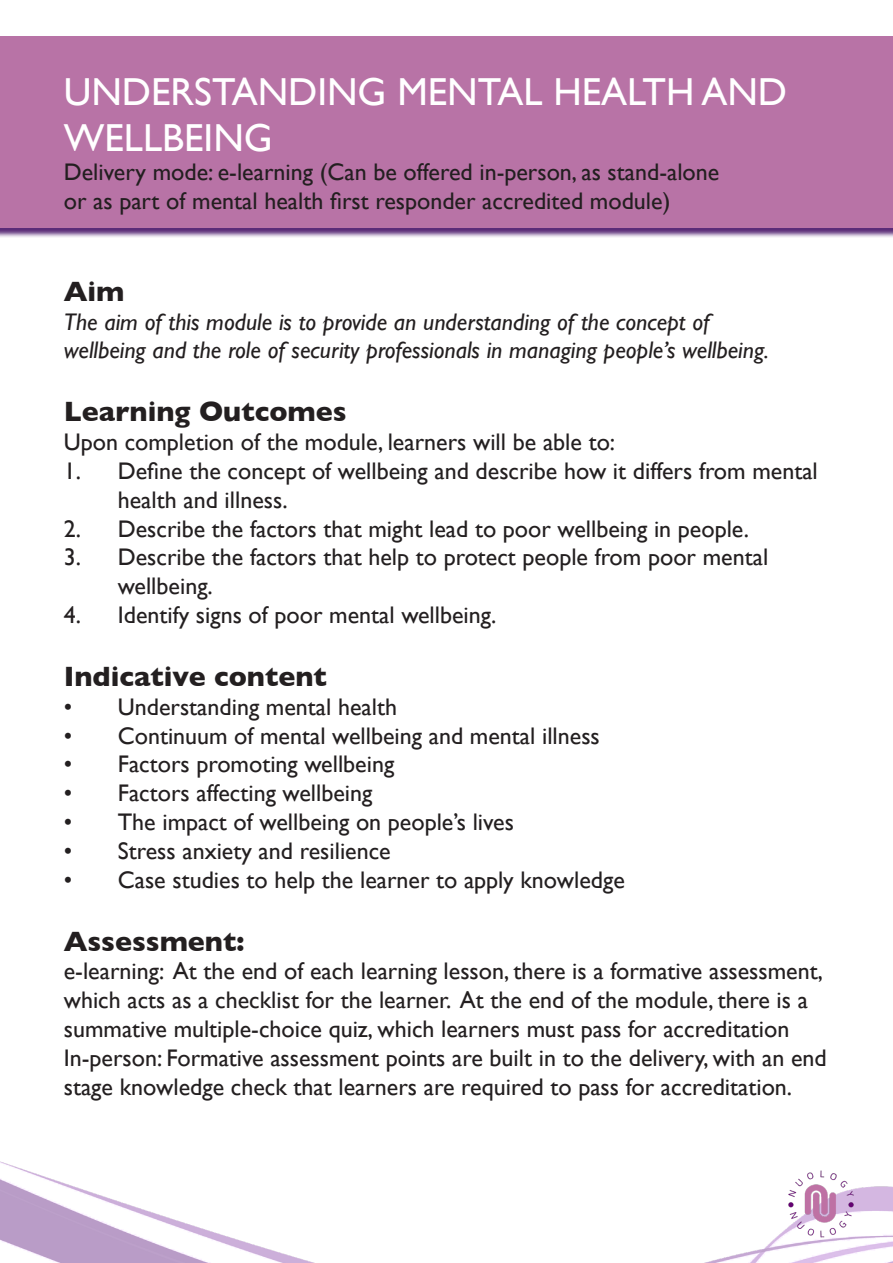
<style>
.page{position:relative;width:893px;height:1263px;background:#fff}
.page>*{position:absolute;margin:0;border:0;box-sizing:border-box;transform-origin:0 0}
.t1{font:39px/46.8px "Gill Sans";color:#fff}
.t2{font:700 28.5px "Gill Sans";color:#231f20}
.t3{font:24px/28.8px "Gill Sans";color:#231f20}
.t4{font:italic 24px/28.8px "Gill Sans";color:#231f20}
</style>
<div class="page">
<svg style="left:0;top:227px;width:893px;height:10px;background:#9673a5"></svg>
<div style="left:0;top:36px;width:893px;height:191px;background:#b873a6"></div>
<img style="left:0;top:1161px;width:893px;height:102px">
<img style="left:755px;top:1161px;width:132px;height:93px">
<p class="t1" style="left:64px;top:68px;width:725px">UNDERSTANDING MENTAL HEALTH AND<br>WELLBEING</p>
<p class="t3" style="left:64px;top:157px;width:657px">Delivery mode: e-learning (Can be offered in-person, as stand-alone or as part of mental health first responder accredited module)</p>
<p class="t2" style="left:64px;top:269px;width:62px">Aim</p>
<p class="t4" style="left:64px;top:307px;width:707px">The aim of this module is to provide an understanding of the concept of wellbeing and the role of security professionals in managing people’s wellbeing.</p>
<p class="t2" style="left:64px;top:389px;width:284px">Learning Outcomes</p>
<p class="t3" style="left:64px;top:427px;width:553px">Upon completion of the module, learners will be able to:</p>
<p class="t3" style="left:118px;top:456px;width:702px;text-indent:-54px">1. Define the concept of wellbeing and describe how it differs from mental health and illness.</p>
<p class="t3" style="left:64px;top:514px;width:687px">2. Describe the factors that might lead to poor wellbeing in people.</p>
<p class="t3" style="left:118px;top:543px;width:652px;text-indent:-54px">3. Describe the factors that help to protect people from poor mental wellbeing.</p>
<p class="t3" style="left:64px;top:600px;width:434px">4. Identify signs of poor mental wellbeing.</p>
<p class="t2" style="left:64px;top:654px;width:265px">Indicative content</p>
<p class="t3" style="left:64px;top:692px;width:335px">• Understanding mental health</p>
<p class="t3" style="left:64px;top:721px;width:538px">• Continuum of mental wellbeing and mental illness</p>
<p class="t3" style="left:64px;top:750px;width:332px">• Factors promoting wellbeing</p>
<p class="t3" style="left:64px;top:778px;width:310px">• Factors affecting wellbeing</p>
<p class="t3" style="left:64px;top:807px;width:452px">• The impact of wellbeing on people’s lives</p>
<p class="t3" style="left:64px;top:836px;width:328px">• Stress anxiety and resilience</p>
<p class="t3" style="left:64px;top:865px;width:563px">• Case studies to help the learner to apply knowledge</p>
<p class="t2" style="left:64px;top:918px;width:182px">Assessment:</p>
<p class="t3" style="left:64px;top:957px;width:761px">e-learning: At the end of each learning lesson, there is a formative assessment, which acts as a checklist for the learner. At the end of the module, there is a summative multiple-choice quiz, which learners must pass for accreditation</p>
<p class="t3" style="left:64px;top:1043px;width:764px">In-person: Formative assessment points are built in to the delivery, with an end stage knowledge check that learners are required to pass for accreditation.</p>
</div>
